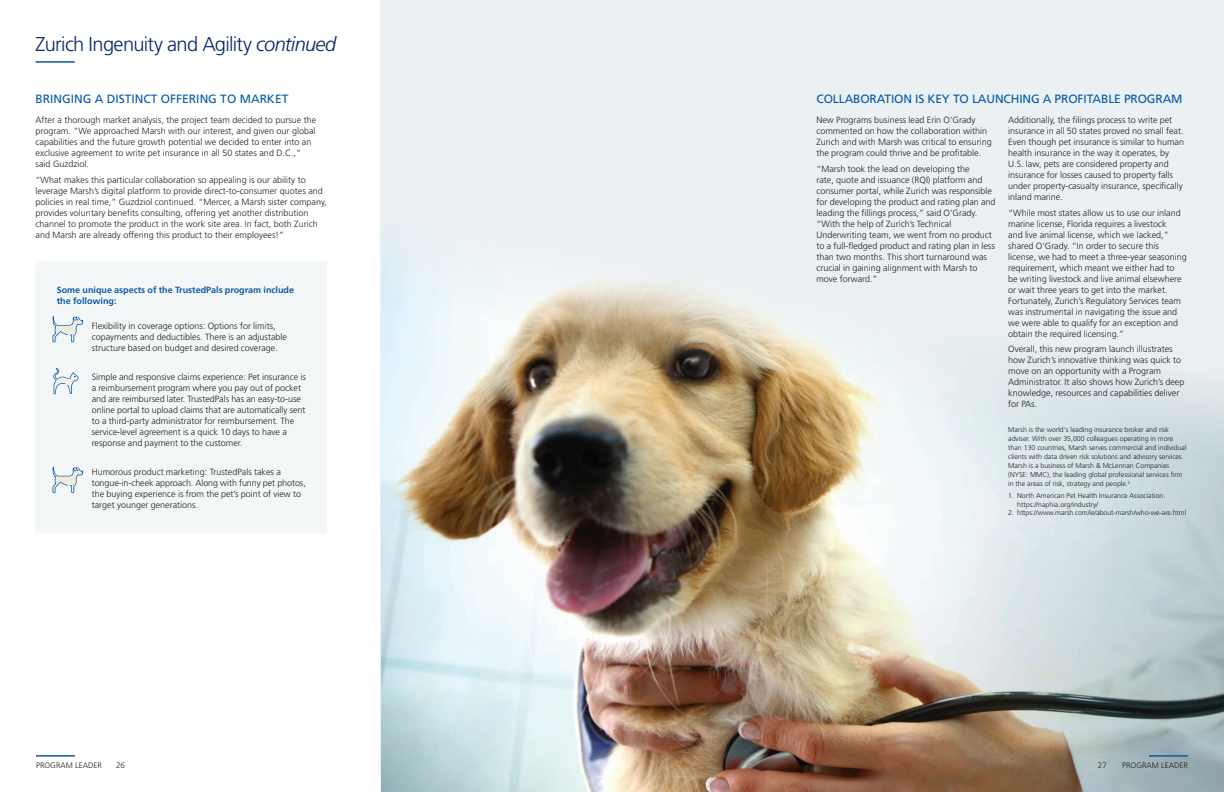
<style>
.page{position:relative;width:1224px;height:792px;background:#fff}
.page>*{position:absolute;margin:0;border:0;box-sizing:border-box;transform-origin:0 0}
._32_36_Frutiger_Ligh{font:300 20px "Frutiger LT Std";letter-spacing:-.035em;color:#04286b}
.t1{font:12px "Frutiger LT Std";letter-spacing:-.01em;color:#015aaa}
._8_5___10_Fruitiger{font:300 9px/11px "Frutiger LT Std";color:#231f20}
._8_5___10_Fruitiger-2{font:700 9px/11px "Frutiger LT Std";color:#0c5aa8}
.t2{font:300 8px "Frutiger LT Std";color:#231f20}
.Legal___Disclaimer{font:300 7px/9px "Frutiger LT Std";color:#231f20}
.s1{font-style:italic}
</style>
<div class="page">
<hr style="left:36px;top:756px;width:39px;height:1px;background:#0c5aa8">
<div style="left:380px;top:0;width:844px;height:792px;background:#ebf0f3"></div>
<img style="left:381px;top:251px;width:843px;height:541px">
<div style="left:36px;top:261px;width:291px;height:272px;background:#f4f7f7"></div>
<hr style="left:36px;top:62px;width:39px;height:1px;background:#0c5aa8">
<svg style="left:52px;top:316px;width:31px;height:26px"></svg>
<svg style="left:52px;top:466px;width:31px;height:27px"></svg>
<svg style="left:53px;top:368px;width:26px;height:26px"></svg>
<hr style="left:1149px;top:756px;width:39px;height:1px;background:#0c5aa8">
<p class="_32_36_Frutiger_Ligh" style="left:36px;top:33px;width:302px">Zurich Ingenuity and Agility <span class="s1">continued</span></p>
<p class="t1" style="left:36px;top:92px;width:254px">BRINGING A DISTINCT OFFERING TO MARKET</p>
<p class="_8_5___10_Fruitiger" style="left:36px;top:115px;width:282px">After a thorough market analysis, the project team decided to pursue the program. “We approached Marsh with our interest, and given our global capabilities and the future growth potential we decided to enter into an exclusive agreement to write pet insurance in all 50 states and D.C.,” said Guzdziol.</p>
<p class="_8_5___10_Fruitiger" style="left:36px;top:174px;width:293px">“What makes this particular collaboration so appealing is our ability to leverage Marsh’s digital platform to provide direct-to-consumer quotes and policies in real time,” Guzdziol continued. “Mercer, a Marsh sister company, provides voluntary benefits consulting, offering yet another distribution channel to promote the product in the work site area. In fact, both Zurich and Marsh are already offering this product to their employees!”</p>
<p class="_8_5___10_Fruitiger-2" style="left:57px;top:285px;width:239px">Some unique aspects of the TrustedPals program include the following:</p>
<p class="_8_5___10_Fruitiger" style="left:92px;top:320px;width:197px">Flexibility in coverage options: Options for limits, copayments and deductibles. There is an adjustable structure based on budget and desired coverage.</p>
<p class="_8_5___10_Fruitiger" style="left:92px;top:371px;width:216px">Simple and responsive claims experience: Pet insurance is a reimbursement program where you pay out of pocket and are reimbursed later. TrustedPals has an easy-to-use online portal to upload claims that are automatically sent to a third-party administrator for reimbursement. The service-level agreement is a quick 10 days to have a response and payment to the customer.</p>
<p class="_8_5___10_Fruitiger" style="left:92px;top:466px;width:216px">Humorous product marketing: TrustedPals takes a tongue-in-cheek approach. Along with funny pet photos, the buying experience is from the pet’s point of view to target younger generations.</p>
<p class="t2" style="left:36px;top:761px;width:67px">PROGRAM LEADER</p>
<p class="t2" style="left:116px;top:761px;width:10px">26</p>
<p class="t1" style="left:816px;top:92px;width:368px">COLLABORATION IS KEY TO LAUNCHING A PROFITABLE PROGRAM</p>
<p class="_8_5___10_Fruitiger" style="left:816px;top:115px;width:177px">New Programs business lead Erin O'Grady commented on how the collaboration within Zurich and with Marsh was critical to ensuring the program could thrive and be profitable.</p>
<p class="_8_5___10_Fruitiger" style="left:816px;top:163px;width:181px">“Marsh took the lead on developing the<br>rate, quote and issuance (RQI) platform and consumer portal, while Zurich was responsible for developing the product and rating plan and leading the fillings process,” said O'Grady. “With the help of Zurich’s Technical Underwriting team, we went from no product to a full-fledged product and rating plan in less than two months. This short turnaround was crucial in gaining alignment with Marsh to move forward.”</p>
<p class="_8_5___10_Fruitiger" style="left:1008px;top:115px;width:177px">Additionally, the filings process to write pet insurance in all 50 states proved no small feat.<br>Even though pet insurance is similar to human health insurance in the way it operates, by U.S. law, pets are considered property and insurance for losses caused to property falls under property-casualty insurance, specifically inland marine.</p>
<p class="_8_5___10_Fruitiger" style="left:1008px;top:207px;width:180px">“While most states allow us to use our inland marine license, Florida requires a livestock<br>and live animal license, which we lacked,” shared O'Grady. “In order to secure this license, we had to meet a three-year seasoning requirement, which meant we either had to<br>be writing livestock and live animal elsewhere or wait three years to get into the market.<br>Fortunately, Zurich’s Regulatory Services team was instrumental in navigating the issue and we were able to qualify for an exception and obtain the required licensing.”</p>
<p class="_8_5___10_Fruitiger" style="left:1008px;top:344px;width:178px">Overall, this new program launch illustrates how Zurich’s innovative thinking was quick to move on an opportunity with a Program Administrator. It also shows how Zurich’s deep knowledge, resources and capabilities deliver for PAs.</p>
<p class="Legal___Disclaimer" style="left:1008px;top:425px;width:180px">Marsh is the world's leading insurance broker and risk adviser. With over 35,000 colleagues operating in more than 130 countries, Marsh serves commercial and individual clients with data driven risk solutions and advisory services.<br>Marsh is a business of Marsh &amp; McLennan Companies (NYSE: MMC), the leading global professional services firm in the areas of risk, strategy and people.<sup>2</sup></p>
<p class="Legal___Disclaimer" style="left:1017px;top:492px;width:150px;line-height:8.4px;text-indent:-9px">1. North American Pet Health Insurance Association. https://naphia.org/industry/</p>
<p class="Legal___Disclaimer" style="left:1008px;top:508px;width:179px">2. https://www.marsh.com/ie/about-marsh/who-we-are.html</p>
<p class="t2" style="left:1098px;top:761px;width:10px">27</p>
<p class="t2" style="left:1122px;top:761px;width:67px">PROGRAM LEADER</p>
</div>
